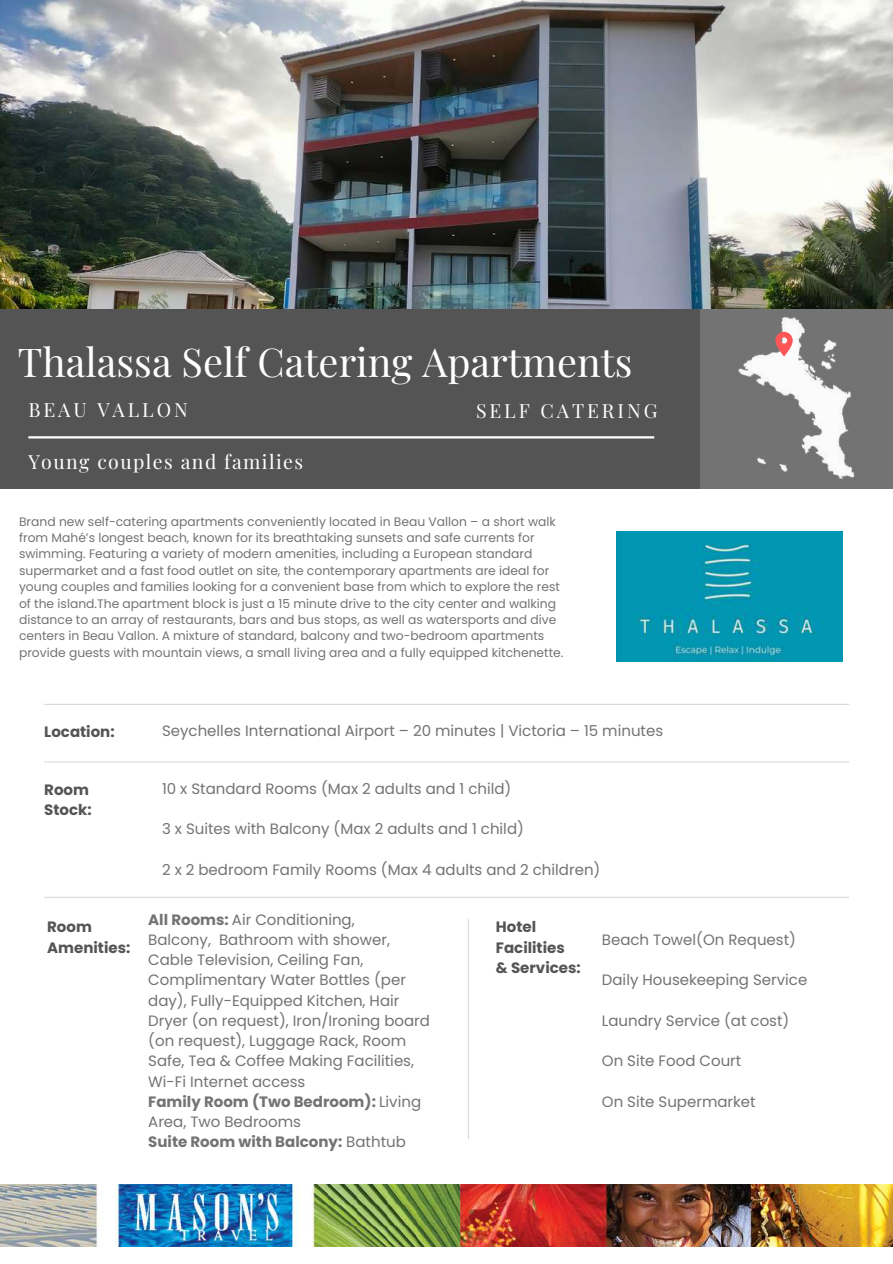
<style>
.page{position:relative;width:893px;height:1264px;background:#fff}
.page>*{position:absolute;margin:0;border:0;box-sizing:border-box;transform-origin:0 0}
.t1{font:39.6px "Playfair Display";color:#fff}
.t2{font:19.5px "Playfair Display";letter-spacing:.075em;color:#fff}
.t3{font:19.5px "Playfair Display";letter-spacing:.15em;color:#fff}
.t4{font:15px/20.2px "Poppins";color:#737373}
.t5{font:700 15px/20.2px "Poppins";color:#545454}
.t6{font:12.3px/16.4px "Poppins";color:#737373}
.s1{font-weight:700}
</style>
<div class="page">
<img style="left:0;top:1184px;width:892px;height:62px">
<img style="left:0;top:0;width:892px;height:309px">
<div style="left:0;top:309px;width:700px;height:179px;background:#545454"></div>
<div style="left:700px;top:309px;width:192px;height:179px;background:#737373"></div>
<hr style="left:28px;top:436px;width:626px;height:2px;background:#fff">
<img style="left:729px;top:308px;width:135px;height:171px">
<svg style="left:775px;top:332px;width:17px;height:24px"></svg>
<img style="left:617px;top:531px;width:225px;height:131px">
<hr style="left:44px;top:703px;width:805px;height:2px;background:#d9d9d9">
<hr style="left:44px;top:761px;width:805px;height:1px;background:#d9d9d9">
<hr style="left:44px;top:896px;width:805px;height:1px;background:#d9d9d9">
<hr style="left:468px;top:919px;width:1px;height:220px;background:#d9d9d9">
<h1 class="t1" style="left:18px;top:334px;width:616px">Thalassa Self Catering Apartments</h1>
<h2 class="t3" style="left:28px;top:396px;width:161px">BEAU VALLON</h2>
<h2 class="t2" style="left:28px;top:448px;width:276px">Young couples and families</h2>
<h2 class="t3" style="left:476px;top:397px;width:183px">SELF CATERING</h2>
<p class="t6" style="left:19px;top:513px;width:545px">Brand new self-catering apartments conveniently located in Beau Vallon – a short walk from Mahé’s longest beach, known for its breathtaking sunsets and safe currents for swimming. Featuring a variety of modern amenities, including a European standard supermarket and a fast food outlet on site, the contemporary apartments are ideal for young couples and families looking for a convenient base from which to explore the rest of the island.The apartment block is just a 15 minute drive to the city center and walking distance to an array of restaurants, bars and bus stops, as well as watersports and dive centers in Beau Vallon. A mixture of standard, balcony and two-bedroom apartments provide guests with mountain views, a small living area and a fully equipped kitchenette.</p>
<p class="t5" style="left:44px;top:721px;width:72px">Location:</p>
<p class="t4" style="left:162px;top:720px;width:502px">Seychelles International Airport – 20 minutes | Victoria – 15 minutes</p>
<p class="t4" style="left:162px;top:778px;width:351px">10 x Standard Rooms (Max 2 adults and 1 child)</p>
<p class="t4" style="left:162px;top:818px;width:363px">3 x Suites with Balcony (Max 2 adults and 1 child)</p>
<p class="t4" style="left:162px;top:859px;width:440px">2 x 2 bedroom Family Rooms (Max 4 adults and 2 children)</p>
<p class="t5" style="left:44px;top:779px;width:49px">Room<br>Stock:</p>
<p class="t5" style="left:47px;top:917px;width:85px">Room<br>Amenities:</p>
<p class="t4" style="left:148px;top:909px;width:283px"><span class="s1">All Rooms:</span> Air Conditioning,<br>Balcony, Bathroom with shower,<br>Cable Television, Ceiling Fan,<br>Complimentary Water Bottles (per day), Fully-Equipped Kitchen, Hair<br>Dryer (on request), Iron/Ironing board (on request), Luggage Rack, Room<br>Safe, Tea &amp; Coffee Making Facilities,<br>Wi-Fi Internet access<br><span class="s1">Family Room (Two Bedroom):</span> Living<br>Area, Two Bedrooms<br><span class="s1">Suite Room with Balcony:</span> Bathtub</p>
<p class="t5" style="left:496px;top:917px;width:86px">Hotel<br>Facilities<br>&amp; Services:</p>
<p class="t4" style="left:602px;top:929px;width:196px">Beach Towel(On Request)</p>
<p class="t4" style="left:602px;top:970px;width:207px">Daily Housekeeping Service</p>
<p class="t4" style="left:602px;top:1010px;width:189px">Laundry Service (at cost)</p>
<p class="t4" style="left:602px;top:1051px;width:141px">On Site Food Court</p>
<p class="t4" style="left:602px;top:1091px;width:155px">On Site Supermarket</p>
</div>
